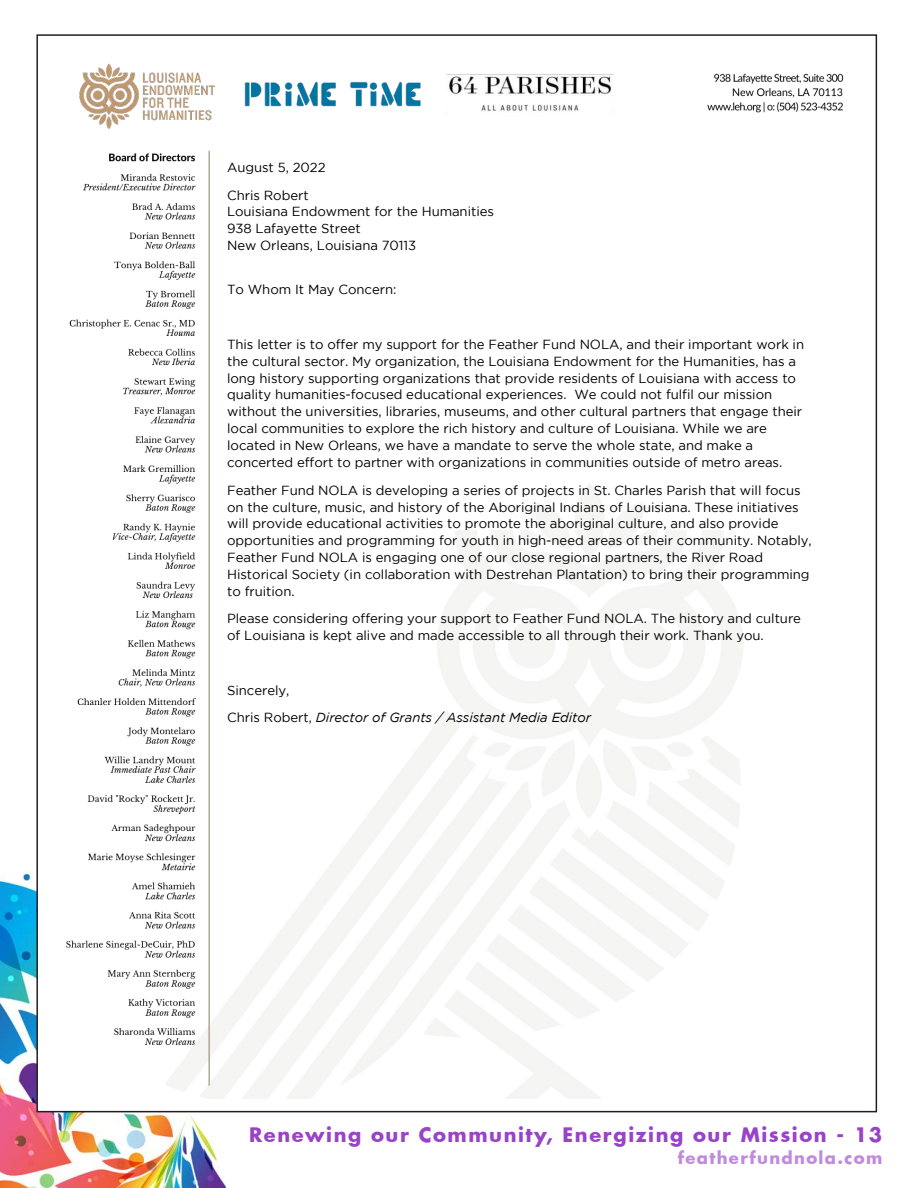
<style>
.page{position:relative;width:918px;height:1188px;background:#fff}
.page>*{position:absolute;margin:0;border:0;box-sizing:border-box;transform-origin:0 0}
.t1{font:700 19.5px "Futura";letter-spacing:.08em;color:#9943c8}
.t2{font:700 16.5px "Futura";letter-spacing:.08em;color:#c08add}
.t3{font:13.2px/16.8px "Gotham";letter-spacing:-.005em;color:#000}
.t4{font:italic 13.2px/27.2px "Gotham";letter-spacing:-.005em;color:#000}
.s1{font-style:normal}
</style>
<div class="page">
<img style="left:0;top:871px;width:226px;height:317px">
<div style="left:37px;top:35px;width:839px;height:1077px;background:#fff"></div>
<img style="left:66px;top:63px;width:778px;height:1036px">
<p class="t3" style="left:227px;top:154px;width:100px;line-height:27.2px">August 5, 2022<br>Chris Robert</p>
<p class="t3" style="left:227px;top:203px;width:268px">Louisiana Endowment for the Humanities<br>938 Lafayette Street<br>New Orleans, Louisiana 70113</p>
<p class="t3" style="left:227px;top:281px;width:171px">To Whom It May Concern:</p>
<p class="t3" style="left:227px;top:336px;width:579px">This letter is to offer my support for the Feather Fund NOLA, and their important work in the cultural sector. My organization, the Louisiana Endowment for the Humanities, has a long history supporting organizations that provide residents of Louisiana with access to quality humanities-focused educational experiences. We could not fulfil our mission without the universities, libraries, museums, and other cultural partners that engage their local communities to explore the rich history and culture of Louisiana. While we are located in New Orleans, we have a mandate to serve the whole state, and make a concerted effort to partner with organizations in communities outside of metro areas.</p>
<p class="t3" style="left:227px;top:481px;width:586px">Feather Fund NOLA is developing a series of projects in St. Charles Parish that will focus on the culture, music, and history of the Aboriginal Indians of Louisiana. These initiatives will provide educational activities to promote the aboriginal culture, and also provide opportunities and programming for youth in high-need areas of their community. Notably, Feather Fund NOLA is engaging one of our close regional partners, the River Road Historical Society (in collaboration with Destrehan Plantation) to bring their programming to fruition.</p>
<p class="t3" style="left:227px;top:610px;width:575px">Please considering offering your support to Feather Fund NOLA. The history and culture of Louisiana is kept alive and made accessible to all through their work. Thank you.</p>
<p class="t4" style="left:227px;top:676px;width:365px"><span class="s1">Sincerely,<br>Chris Robert,</span> Director of Grants / Assistant Media Editor</p>
<h1 class="t1" style="left:249px;top:1121px;width:635px">Renewing our Community, Energizing our Mission - 13</h1>
<p class="t2" style="left:678px;top:1147px;width:206px">featherfundnola.com</p>
</div>
